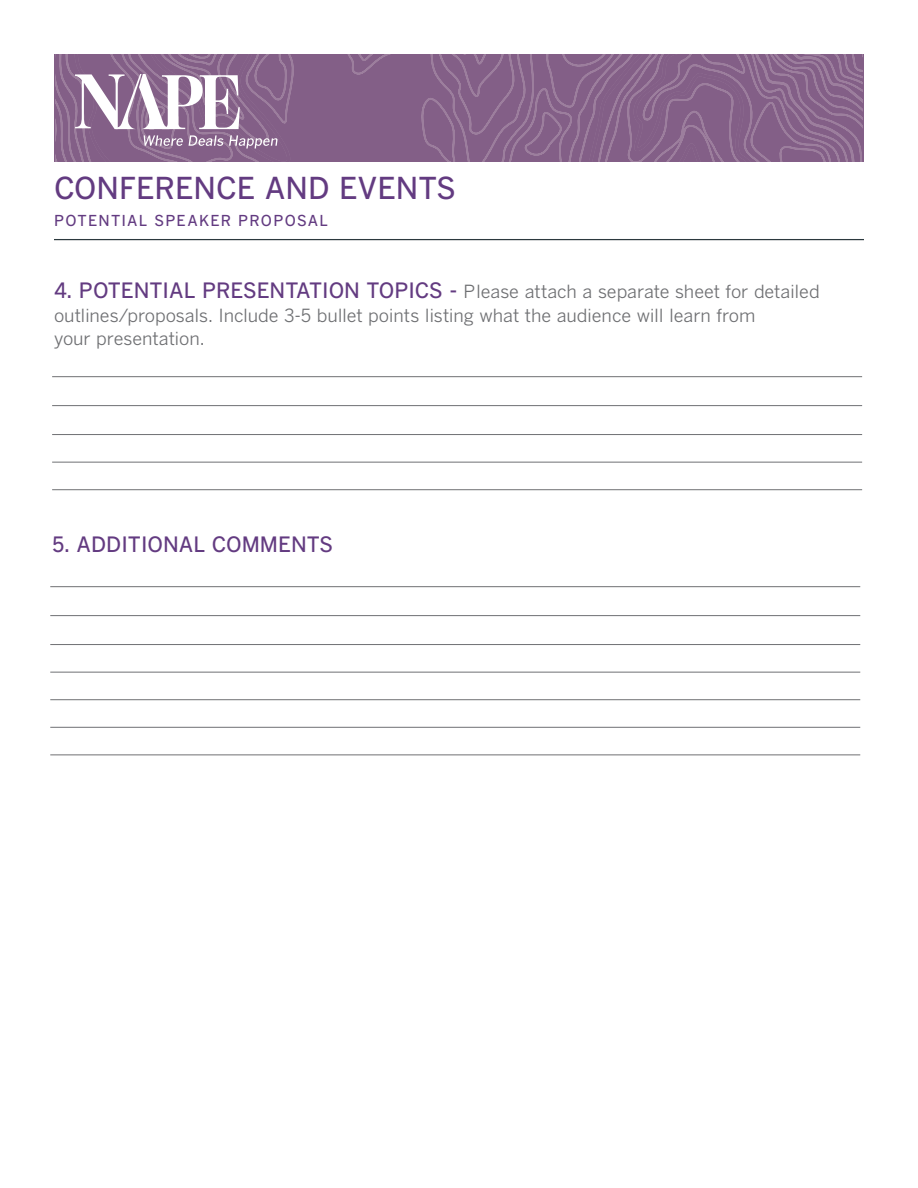
<style>
.page{position:relative;width:918px;height:1188px;background:#fff}
.page>*{position:absolute;margin:0;border:0;box-sizing:border-box;transform-origin:0 0}
.t1{font:30px "Benton Got Med";color:#633b81}
.t2{font:21px "Benton Got Med";color:#633b81}
.t3{font:18px/23.4px "Benton Got Reg";letter-spacing:-.005em;color:#6f7073}
.t4{font:15px "Benton Got Med";letter-spacing:.08em;color:#633b81}
.s1{font-family:"Benton Got Med";font-size:21px;color:#633b81}
</style>
<div class="page">
<svg style="left:296px;top:54px;width:276px;height:107px;background:#856289"></svg>
<svg style="left:572px;top:54px;width:291px;height:107px;background:#88668b"></svg>
<hr style="left:54px;top:239px;width:810px;height:1px;background:#2c393e">
<hr style="left:52px;top:376px;width:810px;height:1px;background:#6f7073">
<hr style="left:50px;top:586px;width:810px;height:1px;background:#6f7073">
<hr style="left:52px;top:405px;width:810px;height:1px;background:#6f7073">
<hr style="left:50px;top:615px;width:810px;height:1px;background:#6f7073">
<hr style="left:52px;top:434px;width:810px;height:1px;background:#6f7073">
<hr style="left:50px;top:644px;width:810px;height:1px;background:#6f7073">
<hr style="left:52px;top:462px;width:810px;height:1px;background:#6f7073">
<hr style="left:50px;top:672px;width:810px;height:1px;background:#6f7073">
<hr style="left:52px;top:489px;width:810px;height:1px;background:#6f7073">
<hr style="left:50px;top:699px;width:810px;height:1px;background:#6f7073">
<hr style="left:50px;top:727px;width:810px;height:1px;background:#6f7073">
<hr style="left:50px;top:755px;width:810px;height:1px;background:#6f7073">
<svg style="left:56px;top:54px;width:240px;height:107px;background:#9b7e9e"></svg>
<h1 class="t1" style="left:54px;top:170px;width:403px">CONFERENCE AND EVENTS</h1>
<p class="t4" style="left:54px;top:211px;width:275px">POTENTIAL SPEAKER PROPOSAL</p>
<p class="t3" style="left:54px;top:280px;width:767px"><span class="s1">4. POTENTIAL PRESENTATION TOPICS -</span> Please attach a separate sheet for detailed outlines/proposals. Include 3-5 bullet points listing what the audience will learn from<br>your presentation.</p>
<p class="t2" style="left:52px;top:532px;width:282px">5. ADDITIONAL COMMENTS</p>
</div>
